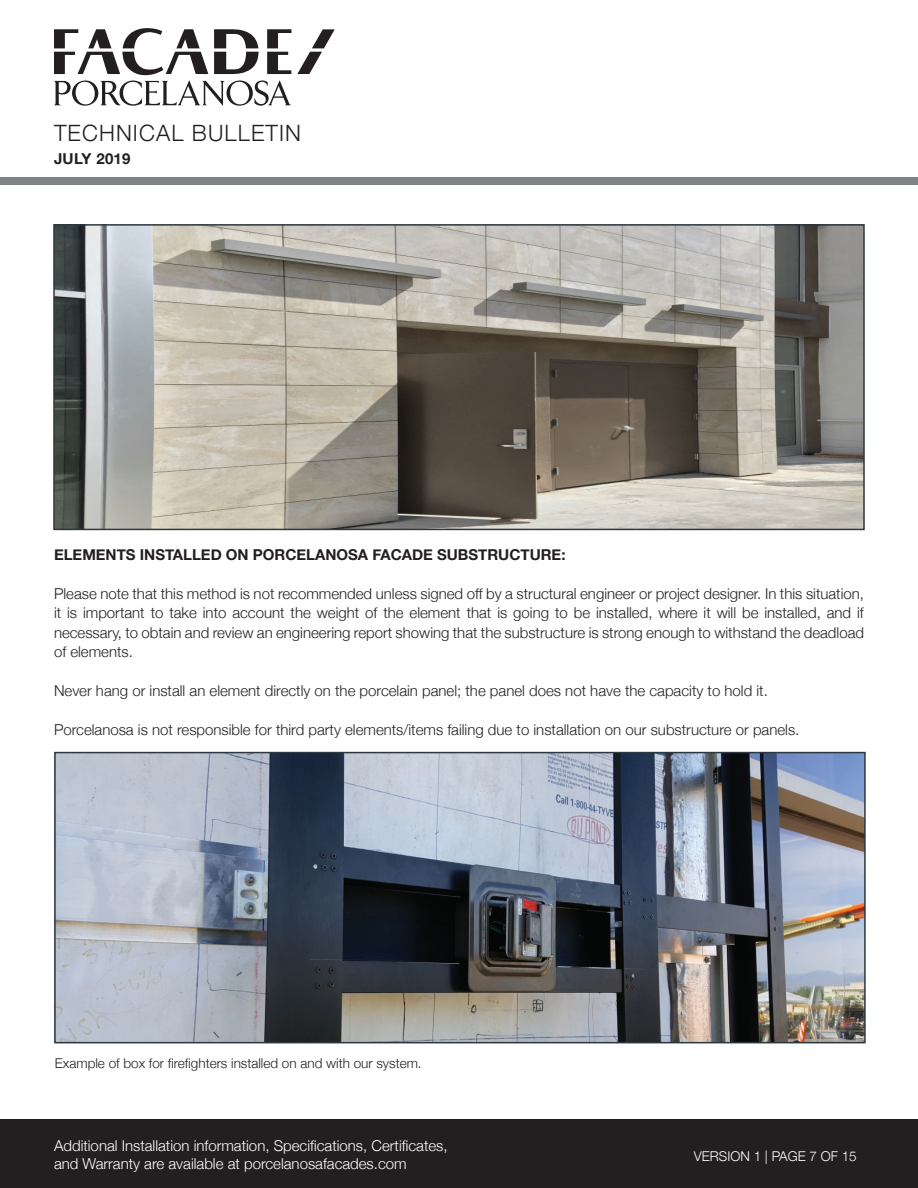
<style>
.page{position:relative;width:918px;height:1188px;background:#fff}
.page>*{position:absolute;margin:0;border:0;box-sizing:border-box;transform-origin:0 0}
.t1{font:300 22.5px "Helvetica Neue";letter-spacing:.05em;color:#231f20}
.t2{font:300 15px/19.5px "Helvetica Neue";color:#231f20;text-align:justify}
.t3{font:300 15px/18px "Helvetica Neue";color:#fff}
.t4{font:700 15px "Helvetica Neue";color:#231f20}
.t5{font:700 15px "Helvetica Neue";letter-spacing:.02em;color:#231f20}
.t6{font:300 13.5px "Helvetica Neue";color:#231f20}
.t7{font:300 13.5px "Helvetica Neue";color:#fff}
</style>
<div class="page">
<div style="left:0;top:178px;width:918px;height:7px;background:#808285"></div>
<div style="left:0;top:1119px;width:918px;height:69px;background:#231f20"></div>
<svg style="left:297px;top:29px;width:38px;height:45px"></svg>
<svg style="left:54px;top:28px;width:237px;height:78px"></svg>
<img style="left:56px;top:227px;width:806px;height:300px">
<div style="left:53px;top:224px;width:812px;height:306px;border:2px solid #2c383e"></div>
<img style="left:57px;top:755px;width:806px;height:285px">
<div style="left:54px;top:752px;width:812px;height:291px;border:2px solid #2c373f"></div>
<h1 class="t1" style="left:54px;top:120px;width:249px">TECHNICAL BULLETIN</h1>
<p class="t5" style="left:54px;top:149px;width:78px">JULY 2019</p>
<p class="t4" style="left:54px;top:545px;width:513px">ELEMENTS INSTALLED ON PORCELANOSA FACADE SUBSTRUCTURE:</p>
<p class="t2" style="left:54px;top:584px;width:812px">Please note that this method is not recommended unless signed off by a structural engineer or project designer. In this situation, it is important to take into account the weight of the element that is going to be installed, where it will be installed, and if necessary, to obtain and review an engineering report showing that the substructure is strong enough to withstand the deadload of elements.</p>
<p class="t2" style="left:54px;top:681px;width:715px">Never hang or install an element directly on the porcelain panel; the panel does not have the capacity to hold it.</p>
<p class="t2" style="left:54px;top:720px;width:747px">Porcelanosa is not responsible for third party elements/items failing due to installation on our substructure or panels.</p>
<p class="t6" style="left:55px;top:1055px;width:368px">Example of box for firefighters installed on and with our system.</p>
<p class="t3" style="left:54px;top:1136px;width:395px">Additional Installation information, Specifications, Certificates, and Warranty are available at porcelanosafacades.com</p>
<p class="t7" style="left:694px;top:1148px;width:164px">VERSION 1 | PAGE 7 OF 15</p>
</div>
